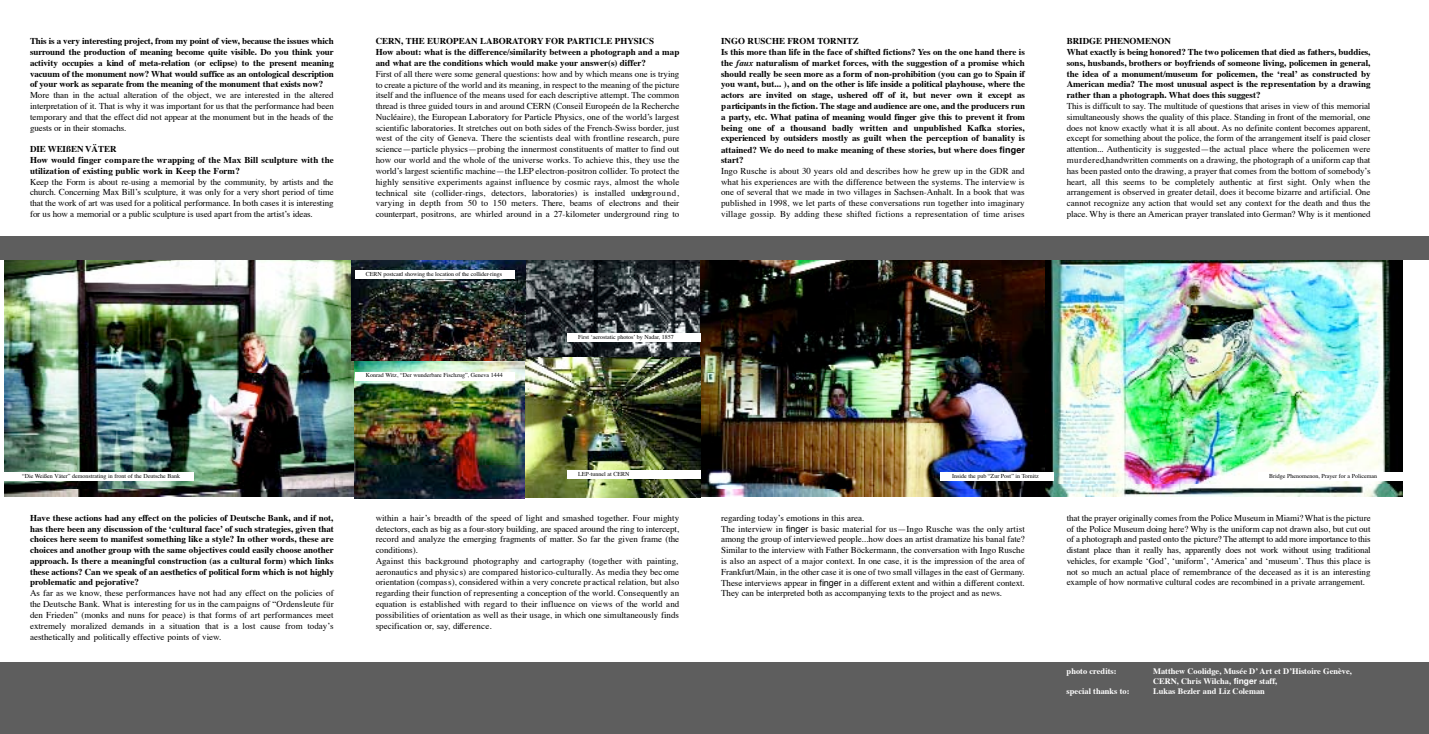
<style>
.page{position:relative;width:1429px;height:734px;background:#fff}
.page>*{position:absolute;margin:0;border:0;box-sizing:border-box;transform-origin:0 0}
.t1{font:9px/10.8px "Times";color:#000;text-align:justify}
.t2{font:700 9px/10.8px "Times";color:#000}
.t3{font:700 8.4px/10.5px "Times";color:#fff}
.t4{font:6px "Times";color:#000}
.s1{font-style:italic}
.s2{font-family:"Helvetica"}
</style>
<div class="page">
<img style="left:526px;top:260px;width:174px;height:98px">
<img style="left:4px;top:260px;width:350px;height:236px">
<img style="left:700px;top:260px;width:346px;height:236px">
<img style="left:525px;top:358px;width:175px;height:139px">
<img style="left:1046px;top:260px;width:356px;height:236px">
<img style="left:354px;top:361px;width:171px;height:138px">
<img style="left:352px;top:260px;width:174px;height:101px">
<div style="left:0;top:236px;width:1429px;height:24px;background:#5e5e5e"></div>
<div style="left:355px;top:372px;width:160px;height:8px;background:#fff"></div>
<div style="left:355px;top:270px;width:160px;height:8px;background:#fff"></div>
<div style="left:567px;top:334px;width:133px;height:8px;background:#fff"></div>
<div style="left:567px;top:471px;width:133px;height:8px;background:#fff"></div>
<div style="left:4px;top:472px;width:189px;height:8px;background:#fff"></div>
<div style="left:940px;top:472px;width:114px;height:8px;background:#fff"></div>
<div style="left:1258px;top:472px;width:144px;height:8px;background:#fff"></div>
<div style="left:0;top:662px;width:1429px;height:72px;background:#5e5e5e"></div>
<p class="t2" style="left:30px;top:36px;width:305px;text-align:justify">This is a very interesting project, from my point of view, because the issues which s u r round the production of meaning become quite visible. Do you think your activity occupies a kind of meta-relation (or eclipse) to the present meaning vacuum of the monument now? What would suffice as an ontological description of your work as separate from the meaning of the monument that exists now?</p>
<p class="t1" style="left:30px;top:91px;width:305px">More than in the actual alteration of the object, we are interested in the altered in te rpretation of it. That is why it was important for us that the performance had been temporary and that the effect did not appear at the monument but in the heads of the guests or in their stomachs.</p>
<p class="t2" style="left:30px;top:144px;width:305px">DIE WEIßEN V Ä T E R<br>How would finger c o m p a re the wrapping of the Max Bill sculpture with the utilization of existing public work in Keep the Form?</p>
<p class="t1" style="left:30px;top:177px;width:305px">Keep the Form is about re-using a memorial by the community, by artists and the church. Concerning Max Bill’s sculpture, it was only for a very short period of time that the work of art was used for a political performance. In both cases it is interesting for us how a memorial or a public sculpture is used apart from the artist’s ideas.</p>
<p class="t2" style="left:376px;top:37px;width:305px">CERN, THE EUROPEAN LABORATORY FOR PARTICLE PHYSICS<br>How about: what is the difference/similarity between a photograph and a map and what are the conditions which would make your answer(s) differ?</p>
<p class="t1" style="left:376px;top:69px;width:305px">First of all there were some general questions: how and by which means one is trying to create a picture of the world and its meaning, in respect to the meaning of the picture its e lf and the influence of the means used for each descriptive attempt. The common thread is three guided tours in and around CERN (Conseil Europeén de la Recherche Nucléaire), the European Laboratory for Particle Physics, one of the world’s largest scientific laboratories. It stretches out on both sides of the French-Swiss border, just west of the city of Geneva. There the scientists deal with frontline research, pure science—particle physics—probing the innermost constituents of matter to find out how our world and the whole of the universe works. To achieve this, they use the world’s largest scientific machine—the LEP electron-positron collider. To protect the highly sensitive experiments against influence by cosmic rays, almost the whole technical site (collider-rings, detectors, laboratories) is installed underg r o u n d , varying in depth from 50 to 150 meters. There, beams of electrons and their c o u n te rp a rt, positrons, are whirled around in a 27-kilometer underground ring to</p>
<p class="t4" style="left:366px;top:271px;width:138px">CERN postcard showing the location of the collider-rings</p>
<p class="t4" style="left:366px;top:373px;width:138px">Konrad Witz, “Der wunderbare Fischzug”, Geneva 1444</p>
<p class="t4" style="left:578px;top:334px;width:97px">First ‘aerostatic photos’ by Nadar, 1857</p>
<p class="t2" style="left:721px;top:36px;width:306px">INGO RUSCHE FROM TORNITZ<br>Is this more than life in the face of shifted fictions? Yes on the one hand there is the <span class="s1">faux</span> naturalism of market forces, with the suggestion of a promise which should really be seen more as a form of non-prohibition (you can go to Spain if you want, but... ), and on the other is life inside a political playhouse, where the actors are invited on stage, ushered off of it, but never own it except as p a rticipants in the fiction. The stage and audience are one, and the producers run a part y, etc. What patina of meaning would finger give this to prevent it fro m being one of a thousand badly written and unpublished Kafka stories, experienced by outsiders mostly as guilt when the perception of banality is attained? We do need to make meaning of these stories, but where does <span class="s2">finger </span>start?</p>
<p class="t1" style="left:721px;top:166px;width:305px">Ingo Rusche is about 30 years old and describes how he grew up in the GDR and what his experiences are with the difference between the systems. The interview is one of several that we made in two villages in Sachsen-Anhalt. In a book that was published in 1998, we let parts of these conversations run together into imaginary village gossip. By adding these shifted fictions a representation of time arises</p>
<p class="t2" style="left:1067px;top:36px;width:306px">BRIDGE PHENOMENON<br>What exactly is being honored? The two policemen that died as fathers, buddies, sons, husbands, brothers or boyfriends of someone living, policemen in general, the idea of a monument/museum for policemen, the ‘re a l’ as constructed by American media? The most unusual aspect is the re p resentation by a drawing r a th e r than a photograph. What does this suggest?</p>
<p class="t1" style="left:1067px;top:101px;width:305px">This is difficult to say. The multitude of questions that arises in view of this memorial simultaneously shows the quality of this place. Standing in front of the memorial, one does not know exactly what it is all about. As no definite content becomes apparent, except for something about the police, the form of the arrangement itself is paid closer a tte n tio n ... Authenticity is suggested—the actual place where the policemen were m u r d e r e d,handwritten comments on a drawing, the photograph of a uniform cap that has been pasted onto the drawing, a prayer that comes from the bottom of somebody’s heart, all this seems to be completely authentic at first sight. Only when the arrangement is observed in greater detail, does it become bizarre and artificial. One cannot recognize any action that would set any context for the death and thus the place. Why is there an American prayer translated into German? Why is it mentioned</p>
<p class="t4" style="left:578px;top:471px;width:53px">LEP-tunnel at CERN</p>
<p class="t4" style="left:22px;top:473px;width:159px">“Die Weißen Väter” demonstrating in front of the Deutsche Bank</p>
<p class="t4" style="left:952px;top:473px;width:88px">Inside the pub “Zur Post” in Tornitz</p>
<p class="t4" style="left:1269px;top:473px;width:110px">Bridge Phenomenon, Prayer for a Policeman</p>
<p class="t2" style="left:30px;top:513px;width:305px;text-align:justify">Have these actions had any effect on the policies of Deutsche Bank, and if not, has there been any discussion of the ‘cultural face’ of such strategies, given that choices here seem to manifest something like a style? In other words, these are choices and another group with the same objectives could easily choose another approach. Is there a meaningful construction (as a cultural form) which links these actions? Can we speak of an aesthetics of political form which is not highly problematic and pejorative?</p>
<p class="t1" style="left:30px;top:589px;width:305px">As far as we know, these performances have not had any effect on the policies of the Deutsche Bank. What is interesting for us in the campaigns of “Ordensleute für den Frieden” (monks and nuns for peace) is that forms of art performances meet extremely moralized demands in a situation that is a lost cause from today’s aesthetically and politically effective points of view.</p>
<p class="t1" style="left:376px;top:513px;width:305px;text-align:left">within a hair’s breadth of the speed of light and smashed together. Four mighty detectors, each as big as a four-story building, are spaced around the ring to intercept, record and analyze the emerging fragments of matter. So far the given frame (the c o n d itio n s ).<br>Against this background photography and cartography (together with painting, aeronautics and physic s) are compared historico-culturally. As media they bec ome orientation (compass), considered within a very concrete pr actical relation, but also regarding their function of representing a conception of the world. Consequently an equation is established with regard to their influence on views of the world and p o s s ib ilitie s of orientation as well as their usage, in which one simultaneously finds specification or, say, diff e r e n c e .</p>
<p class="t1" style="left:721px;top:513px;width:305px;text-align:left">regarding today’s emotions in this area.<br>The interview in <span class="s2">finger</span> is basic material for us—Ingo Rusche was the only artist among the group of interviewed people...how does an artist dramatize his banal fate?<br>Similar to the interview with Father Böckermann, the conversation with Ingo Rusche is also an aspect of a major context. In one case, it is the impression of the area of Frankfurt/Main, in the other case it is one of two small villages in the east of Germany.<br>These interviews appear in <span class="s2">finger</span> in a different extent and within a different context.<br>They can be interpreted both as accompanying texts to the project and as news.</p>
<p class="t1" style="left:1067px;top:513px;width:306px">that the prayer originally comes from the Police Museum in Miami? What is the picture of the Police Museum doing here? Why is the uniform cap not drawn also, but cut out of a photograph and pasted onto the picture? The attempt to add more importance to this distant place than it really has, apparently does not work without using traditional v e h ic le s , for example ‘God’, ‘uniform’, ‘America’ and ‘museum’. Thus this place is not so much an actual place of remembrance of the deceased as it is an interesting example of how normative cultural codes are recombined in a private arrangement.</p>
<p class="t3" style="left:1067px;top:666px;width:51px">photo credits:</p>
<p class="t3" style="left:1153px;top:666px;width:200px">Matthew Coolidge, Musée D’ Art et D’Histoire Genève,<br>CERN, Chris Wilcha, <span class="s2">finger</span> staff,</p>
<p class="t3" style="left:1067px;top:686px;width:65px">special thanks to:</p>
<p class="t3" style="left:1153px;top:686px;width:113px">Lukas Bezler and Liz Coleman</p>
</div>
